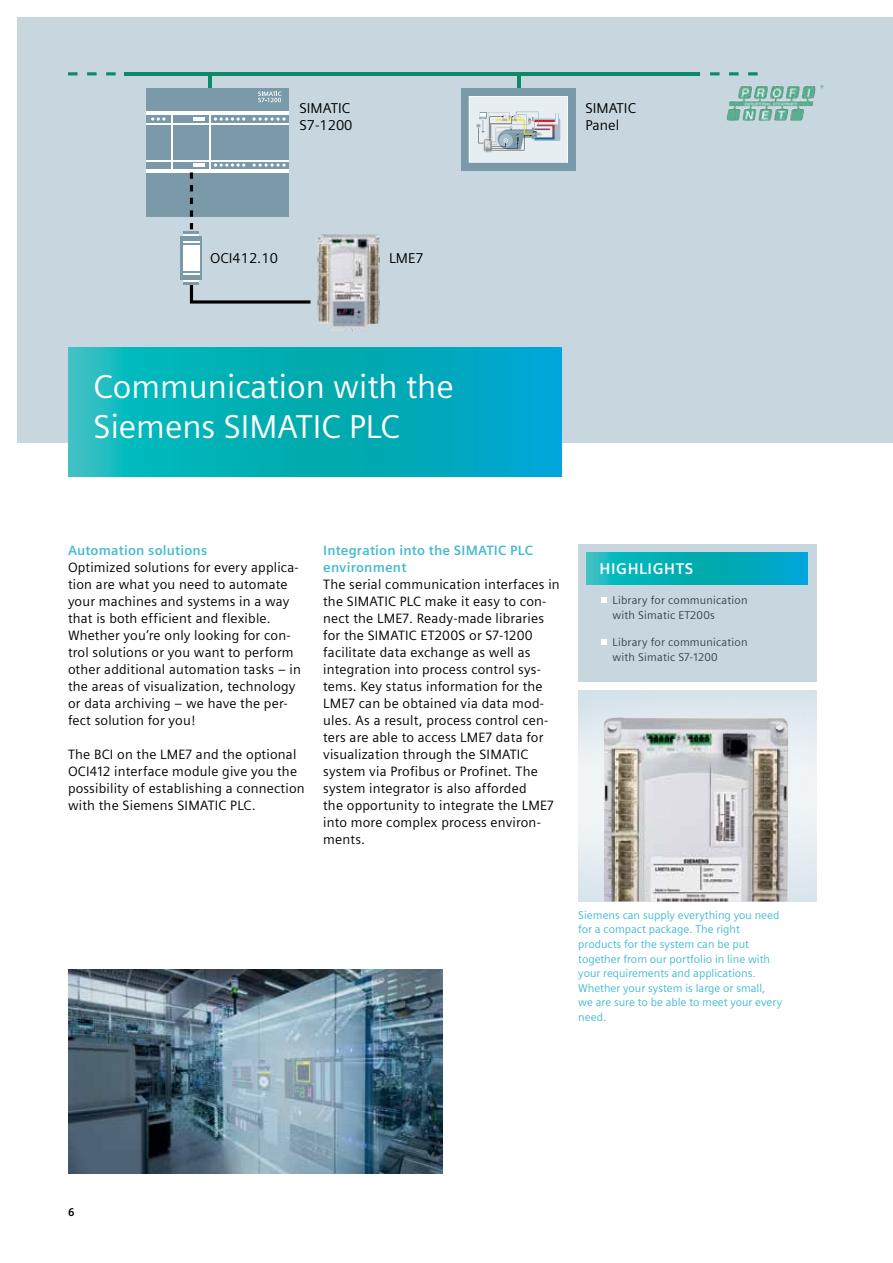
<style>
.page{position:relative;width:893px;height:1263px;background:#fff}
.page>*{position:absolute;margin:0;border:0;box-sizing:border-box;transform-origin:0 0}
.t1{font:33px/39.6px "Siemens Sans";color:#fff}
.t2{font:700 15.6px "Siemens Sans";letter-spacing:.035em;color:#fff}
.t3{font:14.25px/17.1px "Siemens Sans";color:#000}
.t4{font:13.5px/17px "Siemens Sans";letter-spacing:.015em;color:#000}
.t5{font:700 13.5px/17px "Siemens Sans";letter-spacing:.015em;color:#44bad2}
.t6{font:11.25px/14.7px "Siemens Sans";color:#44bad2}
.t7{font:11.25px/14.7px "Siemens Sans";letter-spacing:.015em;color:#34454f}
.t8{font:700 11.25px "Siemens Sans";color:#000}
</style>
<div class="page">
<div style="left:17px;top:17px;width:876px;height:425px;background:#c8d7df"></div>
<hr style="left:517px;top:74px;width:3px;height:19px;background:#088b67">
<hr style="left:209px;top:74px;width:3px;height:19px;background:#088b67">
<hr style="left:125px;top:72px;width:575px;height:3px;background:#088b67">
<svg style="left:710px;top:72px;width:9px;height:3px"></svg>
<svg style="left:729px;top:72px;width:10px;height:3px"></svg>
<svg style="left:748px;top:72px;width:10px;height:3px"></svg>
<svg style="left:68px;top:72px;width:10px;height:3px"></svg>
<svg style="left:87px;top:72px;width:10px;height:3px"></svg>
<svg style="left:106px;top:72px;width:10px;height:3px"></svg>
<div style="left:461px;top:88px;width:115px;height:83px;background:#7b9aa9"></div>
<svg style="left:469px;top:96px;width:99px;height:67px"></svg>
<div style="left:181px;top:236px;width:21px;height:44px;background:#7b9aa9"></div>
<div style="left:183px;top:245px;width:17px;height:26px;background:#fff"></div>
<svg style="left:183px;top:273px;width:127px;height:31px"></svg>
<div style="left:146px;top:88px;width:143px;height:129px;background:#7b9aa9"></div>
<hr style="left:146px;top:112px;width:143px;height:3px;background:#fff">
<hr style="left:146px;top:169px;width:143px;height:3px;background:#fff">
<hr style="left:172px;top:114px;width:1px;height:56px;background:#fff">
<hr style="left:209px;top:114px;width:2px;height:56px;background:#fff">
<hr style="left:146px;top:123px;width:143px;height:1px;background:#fff">
<hr style="left:146px;top:160px;width:143px;height:1px;background:#fff">
<svg style="left:214px;top:117px;width:31px;height:4px"></svg>
<svg style="left:151px;top:117px;width:14px;height:4px"></svg>
<svg style="left:253px;top:117px;width:33px;height:4px"></svg>
<svg style="left:214px;top:163px;width:31px;height:4px"></svg>
<svg style="left:253px;top:163px;width:33px;height:4px"></svg>
<svg style="left:258px;top:92px;width:24px;height:10px"></svg>
<hr style="left:193px;top:117px;width:12px;height:4px;background:#fff">
<hr style="left:193px;top:163px;width:12px;height:4px;background:#fff">
<svg style="left:190px;top:172px;width:3px;height:7px"></svg>
<svg style="left:190px;top:185px;width:3px;height:6px"></svg>
<svg style="left:190px;top:198px;width:3px;height:6px"></svg>
<svg style="left:190px;top:210px;width:3px;height:7px"></svg>
<svg style="left:183px;top:223px;width:17px;height:20px"></svg>
<img style="left:727px;top:84px;width:97px;height:37px">
<img style="left:317px;top:234px;width:63px;height:98px">
<svg style="left:68px;top:347px;width:493px;height:129px"></svg>
<div style="left:578px;top:544px;width:238px;height:138px;background:#c8d7df"></div>
<svg style="left:601px;top:597px;width:5px;height:6px"></svg>
<svg style="left:601px;top:639px;width:5px;height:6px"></svg>
<svg style="left:587px;top:553px;width:221px;height:32px"></svg>
<hr style="left:892px;top:17px;width:1px;height:1229px;background:#c8d7df">
<img style="left:68px;top:969px;width:374px;height:205px">
<img style="left:603px;top:717px;width:186px;height:184px">
<p class="t3" style="left:299px;top:100px;width:55px">SIMATIC<br>S7-1200</p>
<p class="t3" style="left:585px;top:100px;width:52px">SIMATIC<br>Panel</p>
<p class="t3" style="left:210px;top:249px;width:69px">OCI412.10</p>
<p class="t3" style="left:389px;top:249px;width:36px">LME7</p>
<h1 class="t1" style="left:94px;top:367px;width:362px">Communication with the<br>Siemens SIMATIC PLC</h1>
<p class="t5" style="left:68px;top:542px;width:141px">Automation solutions</p>
<p class="t4" style="left:68px;top:559px;width:234px">Optimized solutions for every applica&shy;tion are what you need to automate your machines and systems in a way that is both efficient and flexible.<br>Whether you’re only looking for con&shy;trol solutions or you want to perform other additional automation tasks – in the areas of visualization, technology or data archiving – we have the per&shy;fect solution for you!</p>
<p class="t4" style="left:68px;top:746px;width:238px">The BCI on the LME7 and the optional OCI412 interface module give you the possibility of establishing a connection with the Siemens SIMATIC PLC.</p>
<p class="t5" style="left:323px;top:542px;width:211px">Integration into the SIMATIC PLC environment</p>
<p class="t4" style="left:323px;top:576px;width:238px">The serial communication interfaces in the SIMATIC PLC make it easy to con&shy;nect the LME7. Ready-made libraries for the SIMATIC ET200S or S7-1200 facilitate data exchange as well as integration into process control sys&shy;tems. Key status information for the LME7 can be obtained via data mod&shy;ules. As a result, process control cen&shy;ters are able to access LME7 data for visualization through the SIMATIC system via Profibus or Profinet. The system integrator is also afforded<br>the opportunity to integrate the LME7 into more complex process environ&shy;ments.</p>
<p class="t2" style="left:600px;top:560px;width:95px">HIGHLIGHTS</p>
<p class="t7" style="left:613px;top:593px;width:137px">Library for communication with Simatic ET200s</p>
<p class="t7" style="left:613px;top:635px;width:137px">Library for communication with Simatic S7-1200</p>
<p class="t6" style="left:578px;top:907px;width:205px">Siemens can supply everything you need for a compact package. The right products for the system can be put together from our portfolio in line with your requirements and applications.<br>Whether your system is large or small, we are sure to be able to meet your every need.</p>
<p class="t8" style="left:68px;top:1206px;width:8px">6</p>
</div>
